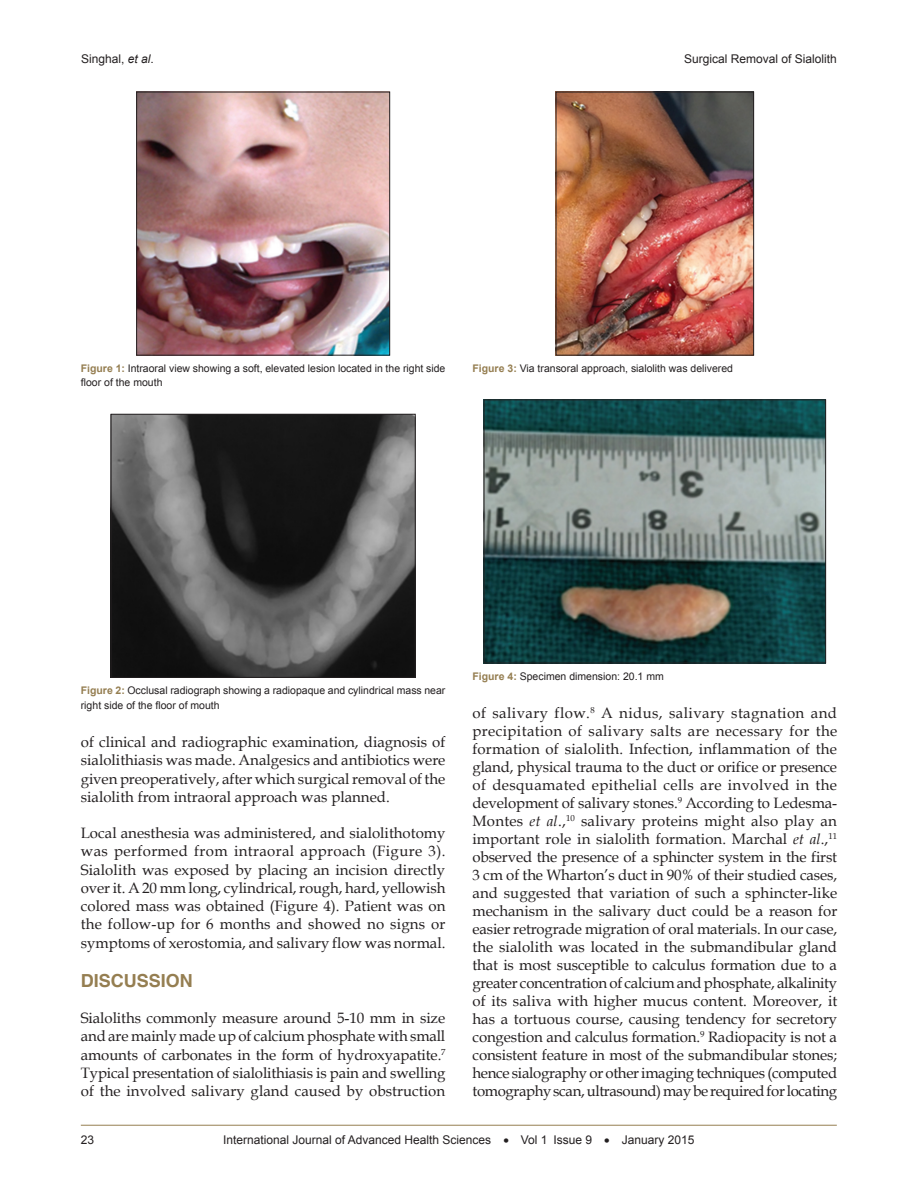
<style>
.page{position:relative;width:918px;height:1188px;background:#fff}
.page>*{position:absolute;margin:0;border:0;box-sizing:border-box;transform-origin:0 0}
.t1{font:700 18px "Helvetica";color:#957e51}
.TX{font:15px/18px "Book Antiqua";color:#231f20;text-align:justify}
.RF{font:12px "Arial";color:#231f20}
.FGC{font:10.5px/14.4px "Arial";color:#231f20}
.s1{font-style:italic}
.s2{font-weight:700;color:#957e51}
</style>
<div class="page">
<hr style="left:81px;top:1125px;width:756px;height:1px;background:#957e51">
<img style="left:138px;top:94px;width:250px;height:259px">
<div style="left:136px;top:92px;width:254px;height:263px;border:1px solid #231f20"></div>
<img style="left:113px;top:416px;width:300px;height:260px">
<div style="left:111px;top:414px;width:304px;height:264px;border:1px solid #231f20"></div>
<img style="left:558px;top:94px;width:194px;height:259px">
<div style="left:556px;top:92px;width:198px;height:263px;border:1px solid #231f20"></div>
<img style="left:486px;top:402px;width:338px;height:259px">
<div style="left:484px;top:400px;width:342px;height:263px;border:1px solid #231f20"></div>
<p class="RF" style="left:81px;top:50px;width:74px">Singhal, <span class="s1">et al</span>.</p>
<p class="RF" style="left:684px;top:50px;width:154px">Surgical Removal of Sialolith</p>
<p class="FGC" style="left:81px;top:361px;width:366px"><span class="s2">Figure 1:</span> Intraoral view showing a soft, elevated lesion located in the right side floor of the mouth</p>
<p class="FGC" style="left:472px;top:361px;width:262px"><span class="s2">Figure 3:</span> Via transoral approach, sialolith was delivered</p>
<p class="FGC" style="left:81px;top:683px;width:366px"><span class="s2">Figure 2:</span> Occlusal radiograph showing a radiopaque and cylindrical mass near right side of the floor of mouth</p>
<p class="TX" style="left:81px;top:733px;width:366px">of clinical and radiographic examination, diagnosis of sialolithiasis was made. Analgesics and antibiotics were given preoperatively, after which surgical removal of the sialolith from intraoral approach was planned.</p>
<p class="TX" style="left:81px;top:824px;width:366px">Local anesthesia was administered, and sialolithotomy was performed from intraoral approach (Figure 3).<br>Sialolith was exposed by placing an incision directly over it. A 20 mm long, cylindrical, rough, hard, yellowish colored mass was obtained (Figure 4). Patient was on the follow-up for 6 months and showed no signs or symptoms of xerostomia, and salivary flow was normal.</p>
<h1 class="t1" style="left:81px;top:970px;width:114px">DISCUSSION</h1>
<p class="TX" style="left:81px;top:1009px;width:366px">Sialoliths commonly measure around 5-10 mm in size and are mainly made up of calcium phosphate with small amounts of carbonates in the form of hydroxyapatite.<sup>7<br></sup>Typical presentation of sialolithiasis is pain and swelling of the involved salivary gland caused by obstruction</p>
<p class="FGC" style="left:472px;top:669px;width:193px"><span class="s2">Figure 4:</span> Specimen dimension: 20.1 mm</p>
<p class="TX" style="left:472px;top:704px;width:366px">of salivary flow.<sup>8</sup> A nidus, salivary stagnation and precipitation of salivary salts are necessary for the formation of sialolith. Infection, inflammation of the gland, physical trauma to the duct or orifice or presence of desquamated epithelial cells are involved in the development of salivary stones.<sup>9</sup> According to Ledesma-Montes <span class="s1">et al</span>.,<sup>10</sup> salivary proteins might also play an important role in sialolith formation. Marchal <span class="s1">et al</span>.,<sup>11 </sup>observed the presence of a sphincter system in the first 3 cm of the Wharton’s duct in 90% of their studied cases, and suggested that variation of such a sphincter-like mechanism in the salivary duct could be a reason for easier retrograde migration of oral materials. In our case, the sialolith was located in the submandibular gland that is most susceptible to calculus formation due to a greater concentration of calcium and phosphate, alkalinity of its saliva with higher mucus content. Moreover, it has a tortuous course, causing tendency for secretory congestion and calculus formation.<sup>9</sup> Radiopacity is not a consistent feature in most of the submandibular stones; hence sialography or other imaging techniques (computed tomography scan, ultrasound) may be required for locating</p>
<p class="RF" style="left:81px;top:1131px;width:15px">23</p>
<p class="RF" style="left:223px;top:1131px;width:473px">International Journal of Advanced Health Sciences • Vol 1 Issue 9 • January 2015</p>
</div>
